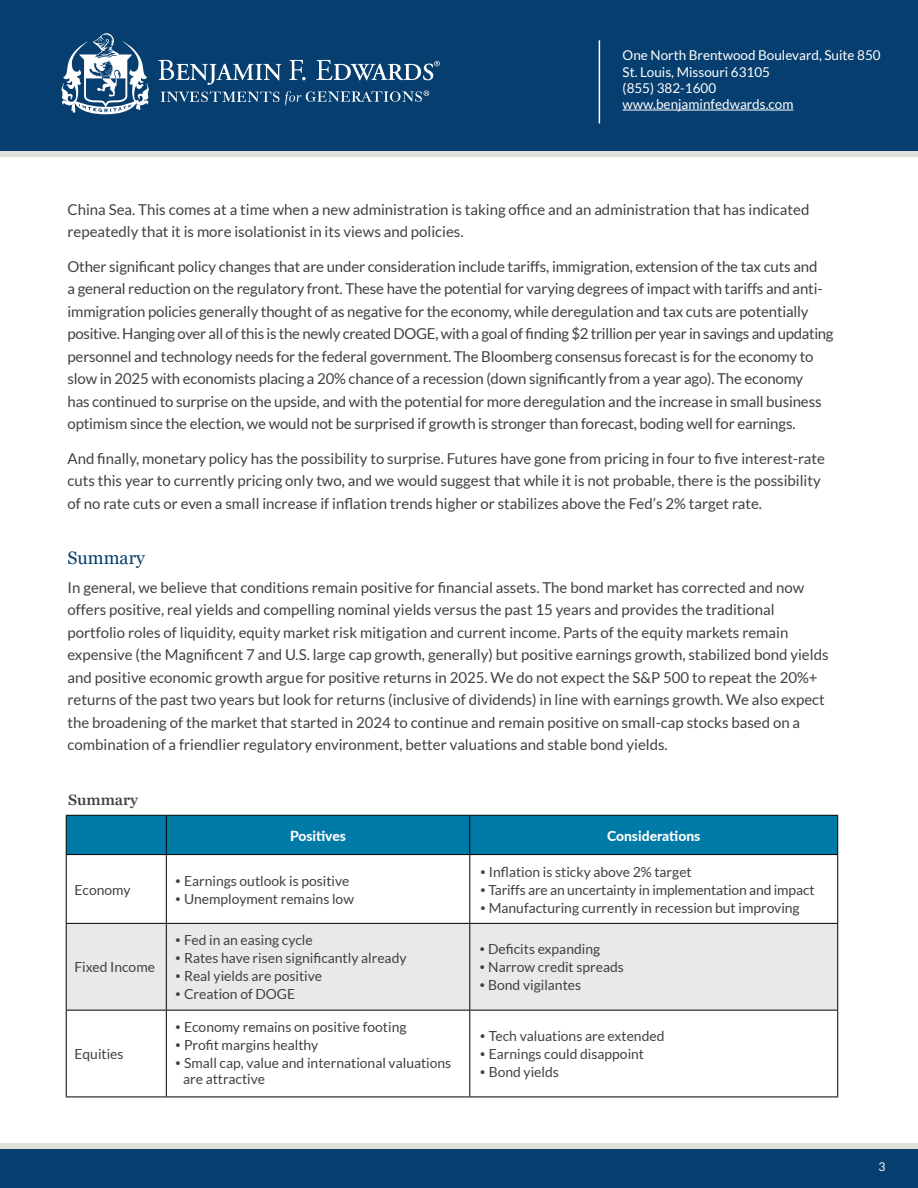
<style>
.page{position:relative;width:918px;height:1188px;background:#fff}
.page>*{position:absolute;margin:0;border:0;box-sizing:border-box;transform-origin:0 0}
.t1{font:18px "Georgia Pro";color:#063e6f}
.t2{font:15px/22.5px "Lato";color:#414042}
.t3{font:600 15px "Georgia Pro";color:#414042}
.t4{font:13.95px "Lato";color:#414042}
.t5{font:800 13.95px "Lato";color:#fff}
.t6{font:13.5px/16.2px "Lato";color:#fff}
.t7{font:12px "Lato";color:#fff}
.s1{font-family:"Benton Sans";font-weight:700}
</style>
<div class="page">
<div style="left:0;top:0;width:918px;height:151px;background:#063e6f"></div>
<hr style="left:623px;top:110px;width:170px;height:1px;background:#fff">
<hr style="left:599px;top:40px;width:1px;height:83px;background:#fff">
<div style="left:0;top:1148px;width:918px;height:40px;background:#063e6f"></div>
<div style="left:0;top:1144px;width:918px;height:5px;background:#e1e0db"></div>
<div style="left:0;top:151px;width:918px;height:5px;background:#e1e0db"></div>
<svg style="left:62px;top:33px;width:87px;height:81px"></svg>
<svg style="left:161px;top:92px;width:118px;height:10px"></svg>
<svg style="left:158px;top:60px;width:123px;height:25px"></svg>
<svg style="left:289px;top:60px;width:17px;height:20px"></svg>
<svg style="left:316px;top:60px;width:124px;height:20px"></svg>
<svg style="left:285px;top:91px;width:144px;height:15px"></svg>
<div style="left:67px;top:816px;width:770px;height:38px;background:#007aa7"></div>
<svg style="left:67px;top:855px;width:770px;height:68px"></svg>
<div style="left:67px;top:924px;width:770px;height:86px;background:#e9e9ea"></div>
<svg style="left:67px;top:1011px;width:770px;height:86px"></svg>
<hr style="left:66px;top:854px;width:100px;height:1px;background:#000">
<hr style="left:66px;top:855px;width:1px;height:68px;background:#000">
<hr style="left:166px;top:854px;width:304px;height:1px;background:#000">
<hr style="left:166px;top:855px;width:1px;height:68px;background:#000">
<hr style="left:470px;top:854px;width:368px;height:1px;background:#000">
<hr style="left:469px;top:855px;width:1px;height:68px;background:#000">
<hr style="left:837px;top:855px;width:1px;height:68px;background:#000">
<hr style="left:66px;top:924px;width:1px;height:86px;background:#000">
<hr style="left:66px;top:923px;width:100px;height:1px;background:#000">
<hr style="left:166px;top:923px;width:304px;height:1px;background:#000">
<hr style="left:470px;top:923px;width:368px;height:1px;background:#000">
<hr style="left:166px;top:924px;width:1px;height:86px;background:#000">
<hr style="left:469px;top:924px;width:1px;height:86px;background:#000">
<hr style="left:837px;top:924px;width:1px;height:86px;background:#000">
<hr style="left:66px;top:1010px;width:1px;height:87px;background:#000">
<hr style="left:66px;top:1010px;width:100px;height:1px;background:#000">
<hr style="left:166px;top:1010px;width:304px;height:1px;background:#000">
<hr style="left:470px;top:1010px;width:368px;height:1px;background:#000">
<hr style="left:166px;top:1010px;width:1px;height:87px;background:#000">
<hr style="left:469px;top:1010px;width:1px;height:87px;background:#000">
<hr style="left:837px;top:1010px;width:1px;height:87px;background:#000">
<hr style="left:66px;top:1097px;width:100px;height:1px;background:#000">
<hr style="left:166px;top:1097px;width:304px;height:1px;background:#000">
<hr style="left:470px;top:1097px;width:368px;height:1px;background:#000">
<hr style="left:66px;top:815px;width:100px;height:1px;background:#000">
<hr style="left:66px;top:816px;width:1px;height:38px;background:#000">
<hr style="left:166px;top:815px;width:304px;height:1px;background:#000">
<hr style="left:166px;top:816px;width:1px;height:38px;background:#000">
<hr style="left:470px;top:815px;width:368px;height:1px;background:#000">
<hr style="left:469px;top:816px;width:1px;height:38px;background:#000">
<hr style="left:837px;top:816px;width:1px;height:38px;background:#000">
<p class="t6" style="left:623px;top:47px;width:260px">One North Brentwood Boulevard, Suite 850<br>St. Louis, Missouri 63105<br>(855) 382-1600 www.benjaminfedwards.com</p>
<p class="t2" style="left:68px;top:198px;width:743px">China Sea. This comes at a time when a new administration is taking office and an administration that has indicated repeatedly that it is more isolationist in its views and policies.</p>
<p class="t2" style="left:68px;top:255px;width:768px">Other significant policy changes that are under consideration include tariffs, immigration, extension of the tax cuts and<br>a general reduction on the regulatory front. These have the potential for varying degrees of impact with tariffs and anti&shy;immigration policies generally thought of as negative for the economy, while deregulation and tax cuts are potentially positive. Hanging over all of this is the newly created DOGE, with a goal of finding $2 trillion per year in savings and updating personnel and technology needs for the federal government. The Bloomberg consensus forecast is for the economy to slow in 2025 with economists placing a 20% chance of a recession (down significantly from a year ago). The economy<br>has continued to surprise on the upside, and with the potential for more deregulation and the increase in small business optimism since the election, we would not be surprised if growth is stronger than forecast, boding well for earnings.</p>
<p class="t2" style="left:68px;top:447px;width:759px">And finally, monetary policy has the possibility to surprise. Futures have gone from pricing in four to five interest-rate cuts this year to currently pricing only two, and we would suggest that while it is not probable, there is the possibility of no rate cuts or even a small increase if inflation trends higher or stabilizes above the Fed’s 2% target rate.</p>
<p class="t1" style="left:68px;top:548px;width:79px">Summary</p>
<p class="t2" style="left:68px;top:576px;width:763px">In general, we believe that conditions remain positive for financial assets. The bond market has corrected and now offers positive, real yields and compelling nominal yields versus the past 15 years and provides the traditional portfolio roles of liquidity, equity market risk mitigation and current income. Parts of the equity markets remain expensive (the Magnificent 7 and U.S. large cap growth, generally) but positive earnings growth, stabilized bond yields and positive economic growth argue for positive returns in 2025. We do not expect the S&amp;P 500 to repeat the 20%+ returns of the past two years but look for returns (inclusive of dividends) in line with earnings growth. We also expect the broadening of the market that started in 2024 to continue and remain positive on small-cap stocks based on a combination of a friendlier regulatory environment, better valuations and stable bond yields.</p>
<p class="t3" style="left:68px;top:791px;width:72px">Summary</p>
<p class="t4" style="left:74px;top:882px;width:58px">Economy</p>
<p class="t4" style="left:74px;top:960px;width:82px">Fixed Income</p>
<p class="t4" style="left:74px;top:1046px;width:51px">Equities</p>
<p class="t5" style="left:290px;top:825px;width:58px">Positives</p>
<p class="t5" style="left:607px;top:825px;width:95px">Considerations</p>
<p class="t4" style="left:175px;top:873px;width:176px"><span class="s1">•</span> Earnings outlook is positive</p>
<p class="t4" style="left:175px;top:891px;width:181px"><span class="s1">•</span> Unemployment remains low</p>
<p class="t4" style="left:175px;top:933px;width:139px"><span class="s1">•</span> Fed in an easing cycle</p>
<p class="t4" style="left:175px;top:951px;width:233px"><span class="s1">•</span> Rates have risen significantly already</p>
<p class="t4" style="left:175px;top:969px;width:149px"><span class="s1">•</span> Real yields are positive</p>
<p class="t4" style="left:175px;top:987px;width:122px"><span class="s1">•</span> Creation of DOGE</p>
<p class="t4" style="left:175px;top:1019px;width:233px"><span class="s1">•</span> Economy remains on positive footing</p>
<p class="t4" style="left:175px;top:1037px;width:145px"><span class="s1">•</span> Profit margins healthy</p>
<p class="t4" style="left:175px;top:1055px;width:278px"><span class="s1">•</span> Small cap, value and international valuations</p>
<p class="t4" style="left:183px;top:1072px;width:83px">are attractive</p>
<p class="t4" style="left:480px;top:864px;width:214px"><span class="s1">•</span> Inflation is sticky above 2% target</p>
<p class="t4" style="left:480px;top:882px;width:336px"><span class="s1">•</span> Tariffs are an uncertainty in implementation and impact</p>
<p class="t4" style="left:480px;top:900px;width:322px"><span class="s1">•</span> Manufacturing currently in recession but improving</p>
<p class="t4" style="left:479px;top:942px;width:123px"><span class="s1">•</span> Deficits expanding</p>
<p class="t4" style="left:479px;top:960px;width:146px"><span class="s1">•</span> Narrow credit spreads</p>
<p class="t4" style="left:479px;top:978px;width:104px"><span class="s1">•</span> Bond vigilantes</p>
<p class="t4" style="left:480px;top:1028px;width:186px"><span class="s1">•</span> Tech valuations are extended</p>
<p class="t4" style="left:480px;top:1046px;width:166px"><span class="s1">•</span> Earnings could disappoint</p>
<p class="t4" style="left:480px;top:1064px;width:81px"><span class="s1">•</span> Bond yields</p>
<p class="t7" style="left:879px;top:1160px;width:8px">3</p>
</div>
